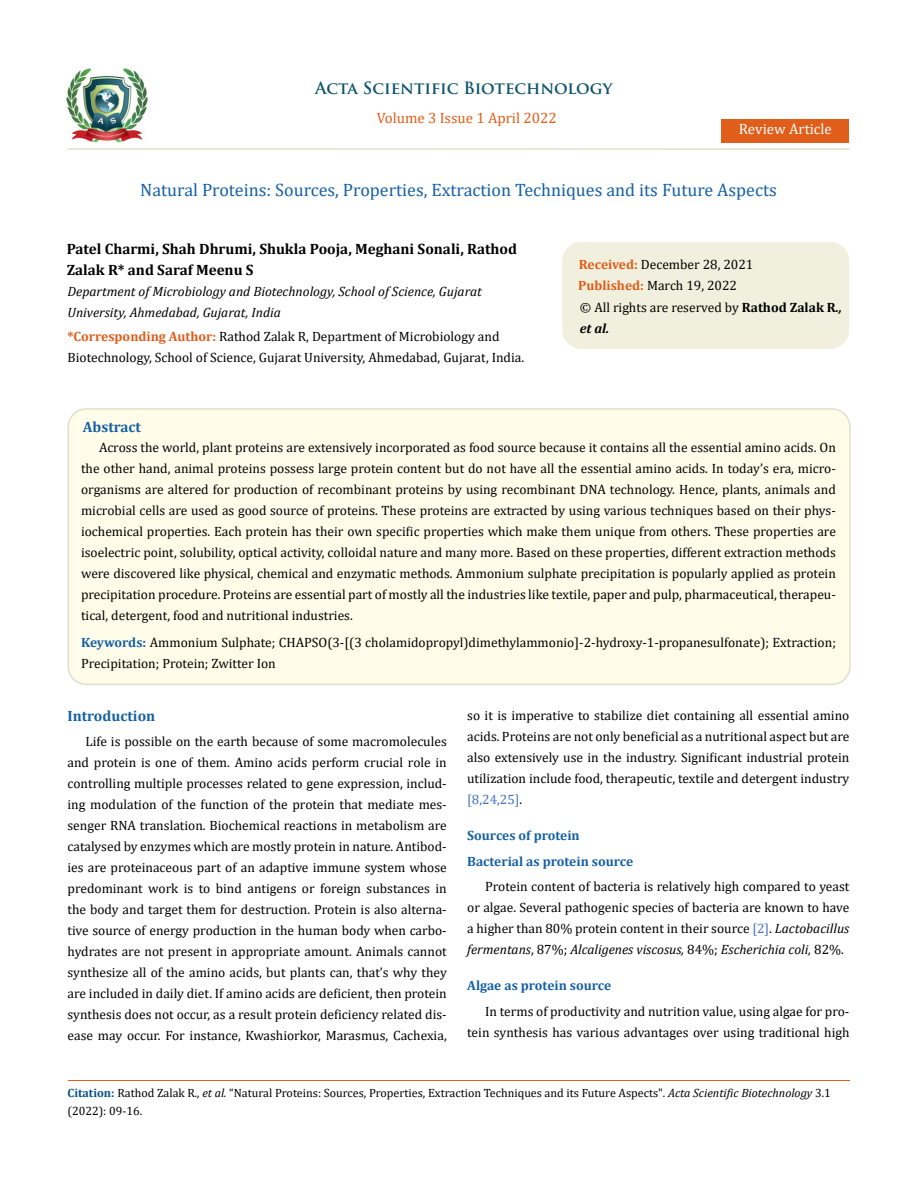
<style>
.page{position:relative;width:917px;height:1188px;background:#fff}
.page>*{position:absolute;margin:0;border:0;box-sizing:border-box;transform-origin:0 0}
.t1{font:18px "Cambria";color:#1560a6}
.t2{font:700 16.5px "Trajan Pro";color:#0e546a}
.t3{font:700 15px/21px "Cambria";color:#000}
.t4{font:15px "Cambria";color:#e05d1a}
.t5{font:700 15px "Cambria";color:#1560a6}
.t6{font:15px "Cambria";color:#fff}
.t7{font:13.5px/21px "Cambria";color:#000;text-align:justify}
.t8{font:italic 13.5px/21px "Cambria";color:#000}
.t9{font:700 13.5px/25.5px "Cambria";color:#1560a6}
.t10{font:12px/18px "Cambria";color:#000}
.s1{font-weight:700;color:#e05d1a}
.s2{font-weight:700}
.s3{font-weight:700;font-style:italic}
.s4{font-weight:700;color:#1560a6}
.s5{color:#4472c4}
.s6{font-style:italic}
.s7{font-weight:700;color:#035089}
</style>
<div class="page">
<img style="left:67px;top:68px;width:80px;height:74px">
<div style="left:721px;top:119px;width:128px;height:23px;background:#e05d1a"></div>
<div style="left:563px;top:243px;width:285px;height:105px;background:#f1f0de;border-radius:18px"></div>
<div style="left:562px;top:242px;width:287px;height:107px;border:2px solid #f1f0de;border-radius:18px"></div>
<div style="left:68px;top:409px;width:781px;height:275px;background:#fffde9;border-radius:18px"></div>
<div style="left:67px;top:408px;width:783px;height:277px;border:2px solid #e0dfcd;border-radius:18px"></div>
<hr style="left:68px;top:1081px;width:781px;height:1px;background:#e05d1a">
<hr style="left:67px;top:148px;width:782px;height:2px;background:#e0dfcd">
<p class="t2" style="left:315px;top:77px;width:299px">Acta Scientific Biotechnology</p>
<p class="t4" style="left:376px;top:109px;width:182px">Volume 3 Issue 1 April 2022</p>
<p class="t6" style="left:739px;top:120px;width:94px">Review Article</p>
<h1 class="t1" style="left:140px;top:180px;width:638px">Natural Proteins: Sources, Properties, Extraction Techniques and its Future Aspects</h1>
<p class="t3" style="left:67px;top:238px;width:452px">Patel Charmi, Shah Dhrumi, Shukla Pooja, Meghani Sonali, Rathod<br>Zalak R* and Saraf Meenu S</p>
<p class="t8" style="left:67px;top:281px;width:416px">Department of Microbiology and Biotechnology, School of Science, Gujarat<br>University, Ahmedabad, Gujarat, India</p>
<p class="t7" style="left:67px;top:325px;width:458px"><span class="s1">*Corresponding Author:</span> Rathod Zalak R, Department of Microbiology and<br>Biotechnology, School of Science, Gujarat University, Ahmedabad, Gujarat, India.</p>
<p class="t7" style="left:578px;top:253px;width:265px;line-height:21.5px;text-align:left"><span class="s1">Received:</span> December 28, 2021<br><span class="s1">Published:</span> March 19, 2022<br>© All rights are reserved by <span class="s2">Rathod Zalak R</span><span class="s3">., et al.</span></p>
<p class="t5" style="left:83px;top:417px;width:60px">Abstract</p>
<p class="t7" style="left:81px;top:436px;width:756px;text-indent:18px">Across the world, plant proteins are extensively incorporated as food source because it contains all the essential amino acids. On the other hand, animal proteins possess large protein content but do not have all the essential amino acids. In today’s era, micro&shy;organisms are altered for production of recombinant proteins by using recombinant DNA technology. Hence, plants, animals and microbial cells are used as good source of proteins. These proteins are extracted by using various techniques based on their phys&shy;iochemical properties. Each protein has their own specific properties which make them unique from others. These properties are isoelectric point, solubility, optical activity, colloidal nature and many more. Based on these properties, different extraction methods were discovered like physical, chemical and enzymatic methods. Ammonium sulphate precipitation is popularly applied as protein precipitation procedure. Proteins are essential part of mostly all the industries like textile, paper and pulp, pharmaceutical, therapeu&shy;tical, detergent, food and nutritional industries.</p>
<p class="t7" style="left:81px;top:631px;width:756px"><span class="s4">Keywords:</span> Ammonium Sulphate; CHAPSO(3-[(3 cholamidopropyl)dimethylammonio]-2-hydroxy-1-propanesulfonate); Extraction;<br>Precipitation; Protein; Zwitter Ion</p>
<p class="t5" style="left:67px;top:705px;width:89px">Introduction</p>
<p class="t7" style="left:67px;top:731px;width:381px;text-indent:18px">Life is possible on the earth because of some macromolecules and protein is one of them. Amino acids perform crucial role in controlling multiple processes related to gene expression, includ&shy;ing modulation of the function of the protein that mediate mes&shy;senger RNA translation. Biochemical reactions in metabolism are catalysed by enzymes which are mostly protein in nature. Antibod&shy;ies are proteinaceous part of an adaptive immune system whose predominant work is to bind antigens or foreign substances in the body and target them for destruction. Protein is also alterna&shy;tive source of energy production in the human body when carbo&shy;hydrates are not present in appropriate amount. Animals cannot synthesize all of the amino acids, but plants can, that’s why they are included in daily diet. If amino acids are deficient, then protein synthesis does not occur, as a result protein deficiency related dis&shy;ease may occur. For instance, Kwashiorkor, Marasmus, Cachexia,</p>
<p class="t7" style="left:467px;top:705px;width:384px">so it is imperative to stabilize diet containing all essential amino acids. Proteins are not only beneficial as a nutritional aspect but are also extensively use in the industry. Significant industrial protein utilization include food, therapeutic, textile and detergent industry <span class="s5">[8,24,25]</span>.</p>
<p class="t9" style="left:467px;top:822px;width:167px">Sources of protein<br>Bacterial as protein source</p>
<p class="t7" style="left:467px;top:876px;width:384px;text-indent:18px">Protein content of bacteria is relatively high compared to yeast or algae. Several pathogenic species of bacteria are known to have a higher than 80% protein content in their source <span class="s5">[2]</span>. <span class="s6">Lactobacillus fermentans</span>, 87%; <span class="s6">Alcaligenes viscosus,</span> 84%; <span class="s6">Escherichia coli,</span> 82%.</p>
<p class="t9" style="left:467px;top:972px;width:146px">Algae as protein source</p>
<p class="t7" style="left:467px;top:1000px;width:384px;text-align:right">In terms of productivity and nutrition value, using algae for pro&shy;tein synthesis has various advantages over using traditional high</p>
<p class="t10" style="left:68px;top:1084px;width:764px"><span class="s7">Citation:</span> Rathod Zalak R<span class="s6">., et al.</span> “Natural Proteins: Sources, Properties, Extraction Techniques and its Future Aspects". <span class="s6">Acta Scientific Biotechnology</span> 3.1 (2022): 09-16.</p>
</div>
